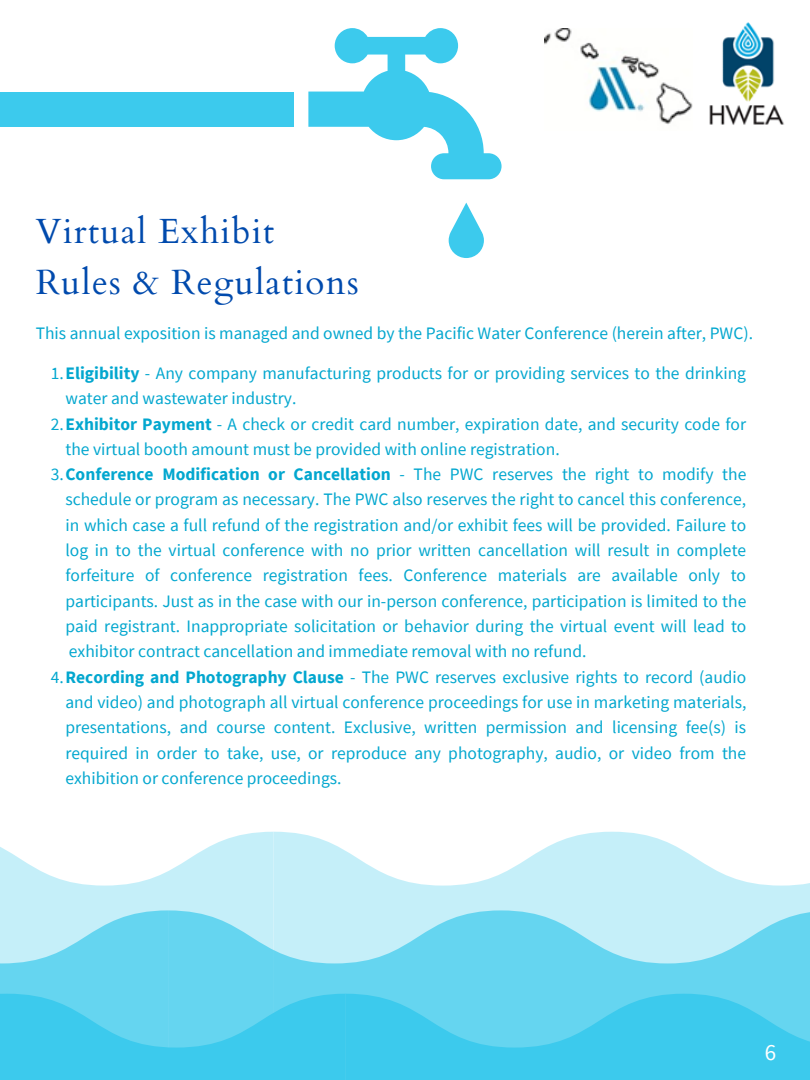
<style>
.page{position:relative;width:810px;height:1080px;background:#fff}
.page>*{position:absolute;margin:0;border:0;box-sizing:border-box;transform-origin:0 0}
.t1{font:35px/50.6px "Cardo";letter-spacing:.04em;color:#004aad}
.t2{font:23.06px "Source Sans Pro";color:#fff}
.t3{font:17.5px "Source Sans Pro";color:#03a7cf}
.s1{font-weight:700}
</style>
<div class="page">
<svg style="left:0;top:832px;width:274px;height:78px;fill:#c5eff9"></svg>
<svg style="left:274px;top:832px;width:536px;height:78px;fill:#c5eff9"></svg>
<svg style="left:345px;top:910px;width:465px;height:84px;background:#84ddf2"></svg>
<svg style="left:0;top:910px;width:345px;height:170px;background:#66d5f0"></svg>
<svg style="left:345px;top:994px;width:465px;height:86px;background:#47cded"></svg>
<div style="left:0;top:93px;width:294px;height:34px;background:#3ccaed"></div>
<svg style="left:449px;top:203px;width:35px;height:55px"></svg>
<svg style="left:308px;top:28px;width:194px;height:151px"></svg>
<img style="left:709px;top:22px;width:75px;height:103px">
<img style="left:545px;top:28px;width:148px;height:97px">
<h1 class="t1" style="left:36px;top:207px;width:325px">Virtual Exhibit<br>Rules &amp; Regulations</h1>
<p class="t3" style="left:36px;top:322px;width:719px">This annual exposition is managed and owned by the Pacific Water Conference (herein after, PWC).</p>
<p class="t3" style="left:51px;top:362px;width:697px">1.<span class="s1">Eligibility</span> - Any company manufacturing products for or providing services to the drinking</p>
<p class="t3" style="left:65px;top:387px;width:232px">water and wastewater industry.</p>
<p class="t3" style="left:51px;top:412px;width:697px">2.<span class="s1">Exhibitor Payment</span> - A check or credit card number, expiration date, and security code for</p>
<p class="t3" style="left:65px;top:438px;width:496px">the virtual booth amount must be provided with online registration.</p>
<p class="t3" style="left:51px;top:463px;width:697px">3.<span class="s1">Conference Modification or Cancellation</span> - The PWC reserves the right to modify the</p>
<p class="t3" style="left:65px;top:488px;width:682px">schedule or program as necessary. The PWC also reserves the right to cancel this conference,</p>
<p class="t3" style="left:65px;top:514px;width:682px">in which case a full refund of the registration and/or exhibit fees will be provided. Failure to</p>
<p class="t3" style="left:65px;top:539px;width:682px">log in to the virtual conference with no prior written cancellation will result in complete</p>
<p class="t3" style="left:65px;top:564px;width:682px">forfeiture of conference registration fees. Conference materials are available only to</p>
<p class="t3" style="left:65px;top:590px;width:682px">participants. Just as in the case with our in-person conference, participation is limited to the</p>
<p class="t3" style="left:65px;top:615px;width:683px">paid registrant. Inappropriate solicitation or behavior during the virtual event will lead to</p>
<p class="t3" style="left:69px;top:640px;width:519px">exhibitor contract cancellation and immediate removal with no refund.</p>
<p class="t3" style="left:51px;top:665px;width:697px">4.<span class="s1">Recording and Photography Clause</span> - The PWC reserves exclusive rights to record (audio</p>
<p class="t3" style="left:65px;top:691px;width:682px">and video) and photograph all virtual conference proceedings for use in marketing materials,</p>
<p class="t3" style="left:65px;top:716px;width:682px">presentations, and course content. Exclusive, written permission and licensing fee(s) is</p>
<p class="t3" style="left:65px;top:741px;width:682px">required in order to take, use, or reproduce any photography, audio, or video from the</p>
<p class="t3" style="left:65px;top:767px;width:278px">exhibition or conference proceedings.</p>
<h2 class="t2" style="left:765px;top:1037px;width:13px">6</h2>
</div>
